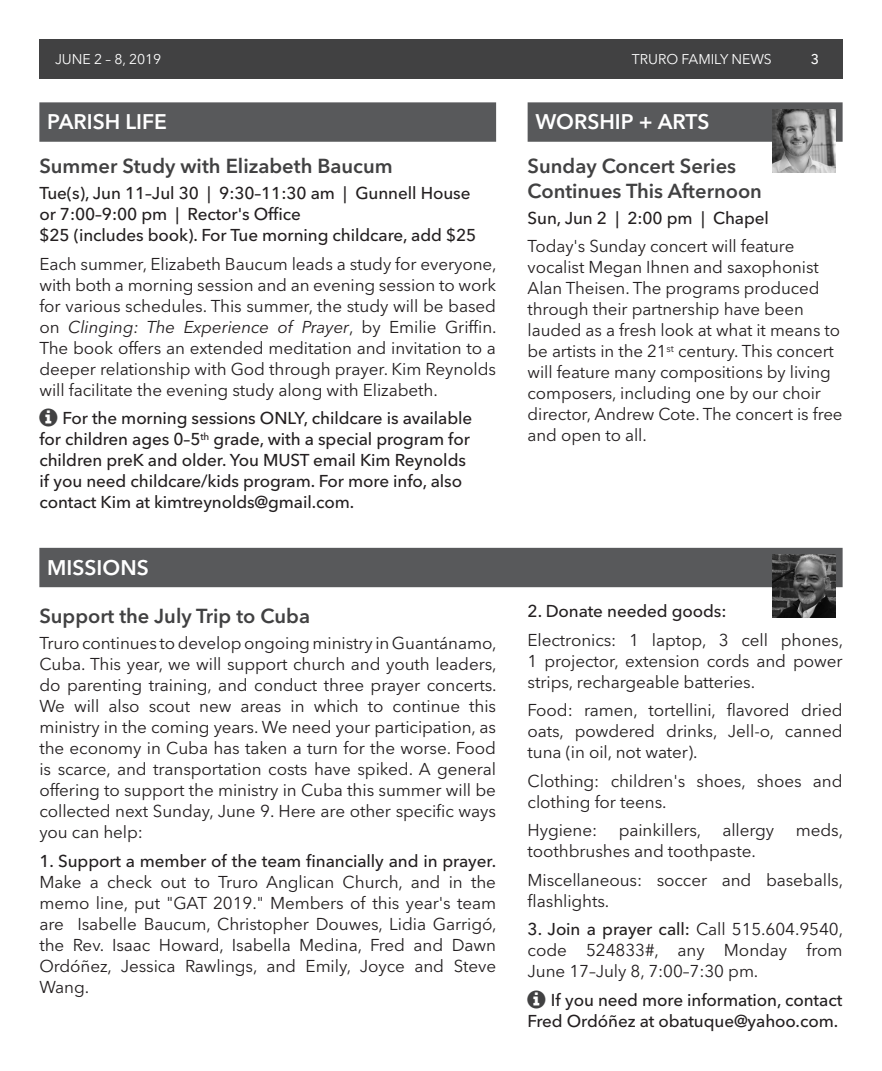
<style>
.page{position:relative;width:882px;height:1071px;background:#fff}
.page>*{position:absolute;margin:0;border:0;box-sizing:border-box;transform-origin:0 0}
.t1{font:600 21px "Avenir Next LT Pro";color:#fff}
.t2{font:600 20.12px/24.5px "Avenir Next LT Pro";color:#414142}
.t3{font:17.15px/21px "Avenir Next LT Pro";letter-spacing:-.005em;color:#231f20}
.t4{font:500 17.15px/21px "Avenir Next LT Pro";letter-spacing:-.005em;color:#231f20}
.t5{font:14px "Avenir Next LT Pro";letter-spacing:-.005em;color:#fff}
.t6{font:500 14px "Avenir Next LT Pro";color:#fff}
.s1{font-style:italic}
.s2{font-weight:500}
</style>
<div class="page">
<div style="left:39px;top:39px;width:804px;height:40px;background:#414142"></div>
<div style="left:528px;top:102px;width:315px;height:40px;background:#58595b"></div>
<div style="left:39px;top:102px;width:457px;height:40px;background:#58595b"></div>
<div style="left:39px;top:548px;width:804px;height:39px;background:#58595b"></div>
<img style="left:773px;top:109px;width:63px;height:63px">
<img style="left:773px;top:555px;width:63px;height:63px">
<p class="t5" style="left:55px;top:51px;width:108px">JUNE 2 – 8, 2019</p>
<p class="t5" style="left:632px;top:51px;width:141px">TRURO FAMILY NEWS</p>
<p class="t6" style="left:811px;top:51px;width:10px">3</p>
<p class="t1" style="left:47px;top:109px;width:121px">PARISH LIFE</p>
<p class="t2" style="left:39px;top:154px;width:355px">Summer Study with Elizabeth Baucum</p>
<p class="t4" style="left:39px;top:183px;width:439px">Tue(s), Jun 11–Jul 30 | 9:30–11:30 am | Gunnell House or 7:00–9:00 pm | Rector's Office<br>$25 (includes book). For Tue morning childcare, add $25</p>
<p class="t3" style="left:39px;top:253px;width:459px">Each summer, Elizabeth Baucum leads a study for everyone, with both a morning session and an evening session to work for various schedules. This summer, the study will be based on <span class="s1">Clinging: The Experience of Prayer</span>, by Emilie Griffin.<br>The book offers an extended meditation and invitation to a deeper relationship with God through prayer. Kim Reynolds will facilitate the evening study along with Elizabeth.</p>
<p class="t4" style="left:39px;top:408px;width:434px;text-indent:23px">For the morning sessions ONLY, childcare is available for children ages 0–5<sup>th</sup> grade, with a special program for children preK and older. You MUST email Kim Reynolds if you need childcare/kids program. For more info, also contact Kim at kimtreynolds@gmail.com.</p>
<p class="t1" style="left:47px;top:555px;width:103px">MISSIONS</p>
<p class="t2" style="left:39px;top:604px;width:272px">Support the July Trip to Cuba</p>
<p class="t3" style="left:39px;top:633px;width:459px">Truro continues to develop ongoing ministry in Guantánamo, Cuba. This year, we will support church and youth leaders, do parenting training, and conduct three prayer concerts.<br>We will also scout new areas in which to continue this ministry in the coming years. We need your participation, as the economy in Cuba has taken a turn for the worse. Food is scarce, and transportation costs have spiked. A general offering to support the ministry in Cuba this summer will be collected next Sunday, June 9. Here are other specific ways you can help:</p>
<p class="t4" style="left:39px;top:850px;width:458px">1. Support a member of the team financially and in prayer.</p>
<p class="t3" style="left:39px;top:871px;width:459px;text-align:justify">Make a check out to Truro Anglican Church, and in the memo line, put "GAT 2019." Members of this year's team are Isabelle Baucum, Christopher Douwes, Lidia Garrigó, the Rev. Isaac Howard, Isabella Medina, Fred and Dawn Ordóñez, Jessica Rawlings, and Emily, Joyce and Steve Wang.</p>
<p class="t1" style="left:536px;top:109px;width:176px">WORSHIP + ARTS</p>
<p class="t2" style="left:528px;top:154px;width:236px">Sunday Concert Series<br>Continues This Afternoon</p>
<p class="t4" style="left:528px;top:207px;width:243px">Sun, Jun 2 | 2:00 pm | Chapel</p>
<p class="t3" style="left:528px;top:236px;width:317px">Today's Sunday concert will feature vocalist Megan Ihnen and saxophonist Alan Theisen. The programs produced through their partnership have been lauded as a fresh look at what it means to be artists in the 21<sup>st</sup> century. This concert will feature many compositions by living composers, including one by our choir director, Andrew Cote. The concert is free and open to all.</p>
<p class="t4" style="left:528px;top:600px;width:200px">2. Donate needed goods:</p>
<p class="t3" style="left:528px;top:629px;width:317px;text-align:justify">Electronics: 1 laptop, 3 cell phones, 1 projector, extension cords and power strips, rechargeable batteries.</p>
<p class="t3" style="left:528px;top:700px;width:317px;text-align:justify">Food: ramen, tortellini, flavored dried oats, powdered drinks, Jell-o, canned tuna (in oil, not water).</p>
<p class="t3" style="left:528px;top:770px;width:316px">Clothing: children's shoes, shoes and clothing for teens.</p>
<p class="t3" style="left:528px;top:820px;width:71px">Hygiene:</p>
<p class="t3" style="left:619px;top:820px;width:157px">painkillers, allergy</p>
<p class="t3" style="left:796px;top:820px;width:49px">meds,</p>
<p class="t3" style="left:528px;top:837px;width:317px;line-height:28.5px">toothbrushes and toothpaste.<br>Miscellaneous: soccer and baseballs,</p>
<p class="t3" style="left:528px;top:890px;width:81px">flashlights.</p>
<p class="t3" style="left:528px;top:919px;width:317px;text-align:justify"><span class="s2">3. Join a prayer call:</span> Call 515.604.9540, code 524833#, any Monday from June 17–July 8, 7:00–7:30 pm.</p>
<p class="t4" style="left:528px;top:989px;width:316px;text-align:right">If you need more information, contact<br>Fred Ordóñez at obatuque@yahoo.com.</p>
</div>
